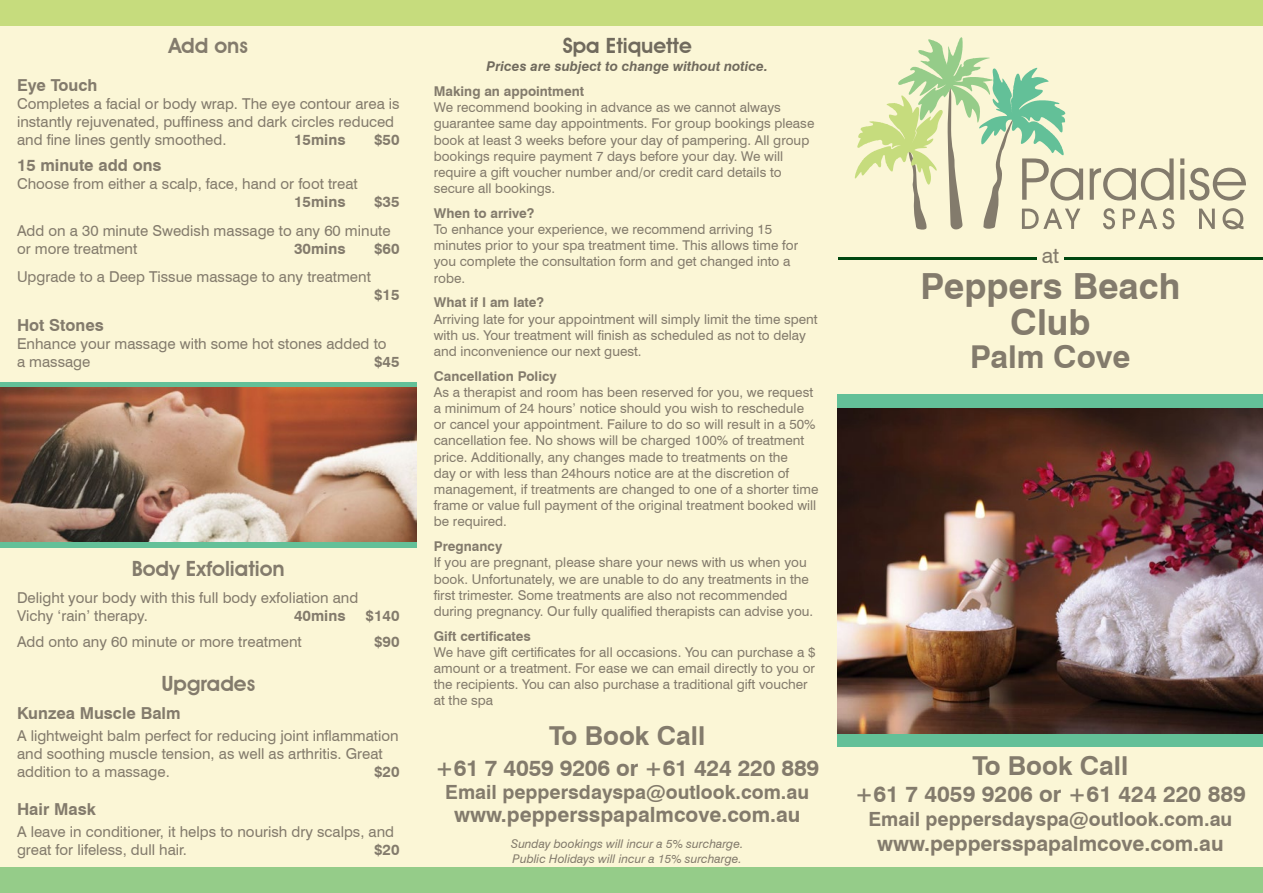
<style>
.page{position:relative;width:1263px;height:893px;background:#fbf6d6}
.page>*{position:absolute;margin:0;border:0;box-sizing:border-box;transform-origin:0 0}
.t1{font:700 36px/36px "Swiss 721 BT";color:#837b6c;text-align:center}
.t2{font:700 31.5px "Swiss 721 BT";color:#837b6c}
.t3{font:700 26.1px "Swiss 721 BT";color:#837b6c}
.t4{font:700 22.5px "Swiss 721 BT";letter-spacing:-.005em;color:#837b6c}
.t5{font:700 21px "Swiss 721 BT";color:#837b6c}
.t6{font:600 21px "Avant Garde IT Cby BT";color:#837b6c}
.t7{font:600 21px "Avant Garde IT Cby BT";color:#706a5d}
.t8{font:21px "Swiss 721 BT";color:#837b6c}
.t9{font:700 19.5px "Swiss 721 BT";color:#837b6c}
.t10{font:700 16.5px "Swiss 721 BT";color:#837b6c}
.t11{font:15px/18px "Swiss 721 BT";color:#837b6c}
.t12{font:700 15px "Swiss 721 BT";color:#837b6c}
.t13{font:13.5px/16.2px "Swiss 721 BT";color:#837b6c}
.t14{font:700 13.5px "Swiss 721 BT";color:#837b6c}
.t15{font:italic 700 13.5px "Swiss 721 BT";color:#706a5d}
.t16{font:italic 12px/14.4px "Swiss 721 BT";color:#837b6c}
</style>
<div class="page">
<div style="left:0;top:382px;width:417px;height:165px;background:#63c098"></div>
<svg style="left:1090px;top:158px;width:83px;height:43px"></svg>
<svg style="left:1180px;top:158px;width:66px;height:43px"></svg>
<svg style="left:855px;top:37px;width:228px;height:193px"></svg>
<svg style="left:1103px;top:208px;width:12px;height:21px"></svg>
<svg style="left:1123px;top:208px;width:51px;height:21px"></svg>
<svg style="left:1199px;top:209px;width:16px;height:20px"></svg>
<svg style="left:1222px;top:208px;width:21px;height:21px"></svg>
<div style="left:838px;top:394px;width:425px;height:353px;background:#63c098"></div>
<img style="left:838px;top:408px;width:425px;height:325px">
<hr style="left:838px;top:257px;width:198px;height:3px;background:#004710">
<hr style="left:1064px;top:257px;width:199px;height:3px;background:#004710">
<div style="left:0;top:0;width:1263px;height:26px;background:#c6dc7d"></div>
<div style="left:0;top:867px;width:1263px;height:26px;background:#95cc89"></div>
<img style="left:0;top:388px;width:417px;height:154px">
<h3 class="t7" style="left:563px;top:33px;width:131px">Spa Etiquette</h3>
<p class="t15" style="left:486px;top:57px;width:283px">Prices are subject to change without notice.</p>
<p class="t14" style="left:434px;top:82px;width:152px">Making an appointment</p>
<p class="t13" style="left:434px;top:99px;width:382px">We recommend booking in advance as we cannot always guarantee same day appointments. For group bookings please book at least 3 weeks before your day of pampering. All group bookings require payment 7 days before your day. We will require a gift voucher number and/or credit card details to secure all bookings.</p>
<p class="t14" style="left:434px;top:204px;width:102px">When to arrive?</p>
<p class="t13" style="left:434px;top:221px;width:366px">To enhance your experience, we recommend arriving 15 minutes prior to your spa treatment time. This allows time for you complete the consultation form and get changed into a robe.</p>
<p class="t14" style="left:434px;top:293px;width:112px">What if I am late?</p>
<p class="t13" style="left:434px;top:310px;width:385px">Arriving late for your appointment will simply limit the time spent with us. Your treatment will finish as scheduled as not to delay and inconvenience our next guest.</p>
<p class="t14" style="left:434px;top:366px;width:124px">Cancellation Policy</p>
<p class="t13" style="left:434px;top:383px;width:386px">As a therapist and room has been reserved for you, we request a minimum of 24 hours’ notice should you wish to reschedule or cancel your appointment. Failure to do so will result in a 50% cancellation fee. No shows will be charged 100% of treatment price. Additionally, any changes made to treatments on the<br>day or with less than 24hours notice are at the discretion of management, if treatments are changed to one of a shorter time frame or value full payment of the original treatment booked will be required.</p>
<p class="t14" style="left:434px;top:537px;width:70px">Pregnancy</p>
<p class="t13" style="left:434px;top:554px;width:381px">If you are pregnant, please share your news with us when you book. Unfortunately, we are unable to do any treatments in the first trimester. Some treatments are also not recommended during pregnancy. Our fully qualified therapists can advise you.</p>
<p class="t14" style="left:434px;top:626px;width:99px">Gift certificates</p>
<p class="t13" style="left:434px;top:643px;width:383px">We have gift certificates for all occasions. You can purchase a $ amount or a treatment. For ease we can email directly to you or the recipients. You can also purchase a traditional gift voucher at the spa</p>
<h3 class="t3" style="left:549px;top:718px;width:157px">To Book Call</h3>
<h3 class="t4" style="left:435px;top:752px;width:386px">+61 7 4059 9206 or +61 424 220 889</h3>
<h3 class="t9" style="left:445px;top:779px;width:365px">Email peppersdayspa@outlook.com.au</h3>
<h3 class="t5" style="left:454px;top:800px;width:348px">www.peppersspapalmcove.com.au</h3>
<h3 class="t6" style="left:169px;top:33px;width:81px">Add ons</h3>
<p class="t10" style="left:17px;top:74px;width:82px">Eye Touch</p>
<p class="t11" style="left:17px;top:94px;width:384px">Completes a facial or body wrap. The eye contour area is instantly rejuvenated, puffiness and dark circles reduced and fine lines gently smoothed.</p>
<p class="t12" style="left:294px;top:129px;width:53px">15mins</p>
<p class="t12" style="left:374px;top:129px;width:27px">$50</p>
<p class="t10" style="left:17px;top:154px;width:146px">15 minute add ons</p>
<p class="t11" style="left:17px;top:174px;width:342px">Choose from either a scalp, face, hand or foot treat</p>
<p class="t12" style="left:294px;top:191px;width:53px">15mins</p>
<p class="t12" style="left:374px;top:191px;width:27px">$35</p>
<p class="t11" style="left:17px;top:221px;width:375px">Add on a 30 minute Swedish massage to any 60 minute or more treatment</p>
<p class="t12" style="left:294px;top:238px;width:53px">30mins</p>
<p class="t12" style="left:374px;top:238px;width:27px">$60</p>
<p class="t11" style="left:17px;top:268px;width:355px">Upgrade to a Deep Tissue massage to any treatment</p>
<p class="t12" style="left:374px;top:285px;width:27px">$15</p>
<p class="t10" style="left:17px;top:314px;width:88px">Hot Stones</p>
<p class="t11" style="left:17px;top:334px;width:371px">Enhance your massage with some hot stones added to a massage</p>
<p class="t12" style="left:374px;top:351px;width:27px">$45</p>
<h3 class="t6" style="left:132px;top:556px;width:154px">Body Exfoliation</h3>
<p class="t11" style="left:17px;top:588px;width:343px">Delight your body with this full body exfoliation and<br>Vichy ‘rain’ therapy.</p>
<p class="t12" style="left:294px;top:605px;width:53px">40mins</p>
<p class="t12" style="left:365px;top:605px;width:36px">$140</p>
<p class="t11" style="left:17px;top:632px;width:286px">Add onto any 60 minute or more treatment</p>
<p class="t12" style="left:374px;top:632px;width:27px">$90</p>
<h3 class="t6" style="left:161px;top:670px;width:95px">Upgrades</h3>
<p class="t10" style="left:17px;top:702px;width:165px">Kunzea Muscle Balm</p>
<p class="t11" style="left:17px;top:726px;width:383px">A lightweight balm perfect for reducing joint inflammation and soothing muscle tension, as well as arthritis. Great addition to a massage.</p>
<p class="t12" style="left:374px;top:761px;width:27px">$20</p>
<p class="t10" style="left:17px;top:798px;width:80px">Hair Mask</p>
<p class="t11" style="left:17px;top:822px;width:379px">A leave in conditioner, it helps to nourish dry scalps, and great for lifeless, dull hair.</p>
<p class="t12" style="left:374px;top:839px;width:27px">$20</p>
<p class="t16" style="left:511px;top:836px;width:234px">Sunday bookings will incur a 5% surcharge.<br>Public Holidays will incur a 15% surcharge.</p>
<h3 class="t8" style="left:1042px;top:241px;width:19px">at</h3>
<h1 class="t1" style="left:920px;top:267px;width:261px">Peppers Beach<br>Club</h1>
<h2 class="t2" style="left:970px;top:335px;width:162px">Palm Cove</h2>
<h3 class="t3" style="left:972px;top:748px;width:157px">To Book Call</h3>
<h3 class="t4" style="left:855px;top:779px;width:393px">+61 7 4059 9206 or +61 424 220 889</h3>
<h3 class="t9" style="left:868px;top:805px;width:365px">Email peppersdayspa@outlook.com.au</h3>
<h3 class="t5" style="left:877px;top:829px;width:348px">www.peppersspapalmcove.com.au</h3>
</div>
